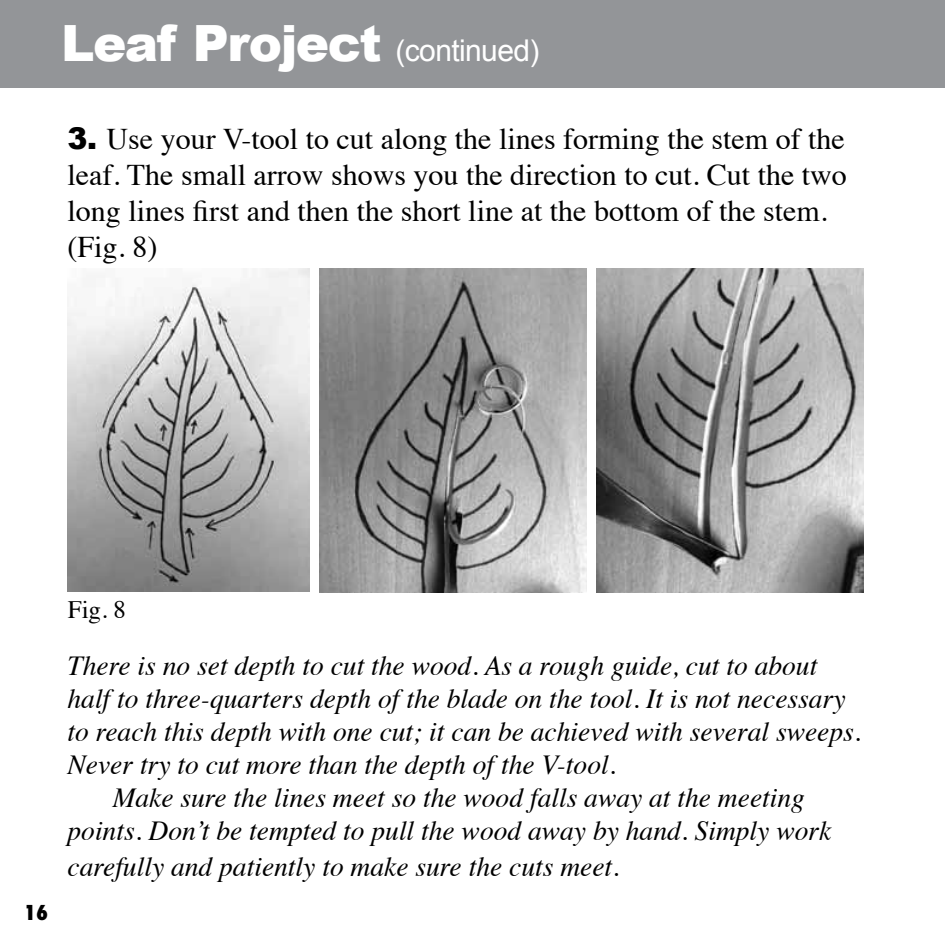
<style>
.page{position:relative;width:945px;height:945px;background:#fff}
.page>*{position:absolute;margin:0;border:0;box-sizing:border-box;transform-origin:0 0}
.t1{font:900 50px "Arial";letter-spacing:-.03em;color:#fff}
.t2{font:30px/36px "Times";color:#000}
.t3{font:italic 27.5px "Times";color:#000}
.t4{font:25px "Times";color:#000}
.t5{font:800 condensed 20px "Futura";color:#000}
.s1{font-weight:400;font-size:30px}
.s2{font-family:"Arial";font-weight:900}
</style>
<div class="page">
<img style="left:68px;top:269px;width:241px;height:322px">
<img style="left:320px;top:269px;width:267px;height:323px">
<img style="left:597px;top:269px;width:267px;height:323px">
<div style="left:0;top:0;width:945px;height:88px;background:#939598"></div>
<h1 class="t1" style="left:61px;top:7px;width:480px">Leaf Project <span class="s1">(continued)</span></h1>
<p class="t2" style="left:68px;top:119px;width:781px"><span class="s2">3.</span> Use your V-tool to cut along the lines forming the stem of the leaf. The small arrow shows you the direction to cut. Cut the two long lines first and then the short line at the bottom of the stem. (Fig. 8)</p>
<p class="t5" style="left:24px;top:900px;width:26px">16</p>
<p class="t4" style="left:68px;top:586px;width:60px">Fig. 8</p>
<p class="t3" style="left:68px;top:642px;width:751px">There is no set depth to cut the wood. As a rough guide, cut to about</p>
<p class="t3" style="left:68px;top:675px;width:780px">half to three-quarters depth of the blade on the tool. It is not necessary</p>
<p class="t3" style="left:68px;top:708px;width:795px">to reach this depth with one cut; it can be achieved with several sweeps.</p>
<p class="t3" style="left:68px;top:741px;width:550px">Never try to cut more than the depth of the V-tool.</p>
<p class="t3" style="left:112px;top:774px;width:694px">Make sure the lines meet so the wood falls away at the meeting</p>
<p class="t3" style="left:68px;top:807px;width:765px">points. Don’t be tempted to pull the wood away by hand. Simply work</p>
<p class="t3" style="left:68px;top:843px;width:553px">carefully and patiently to make sure the cuts meet.</p>
</div>
